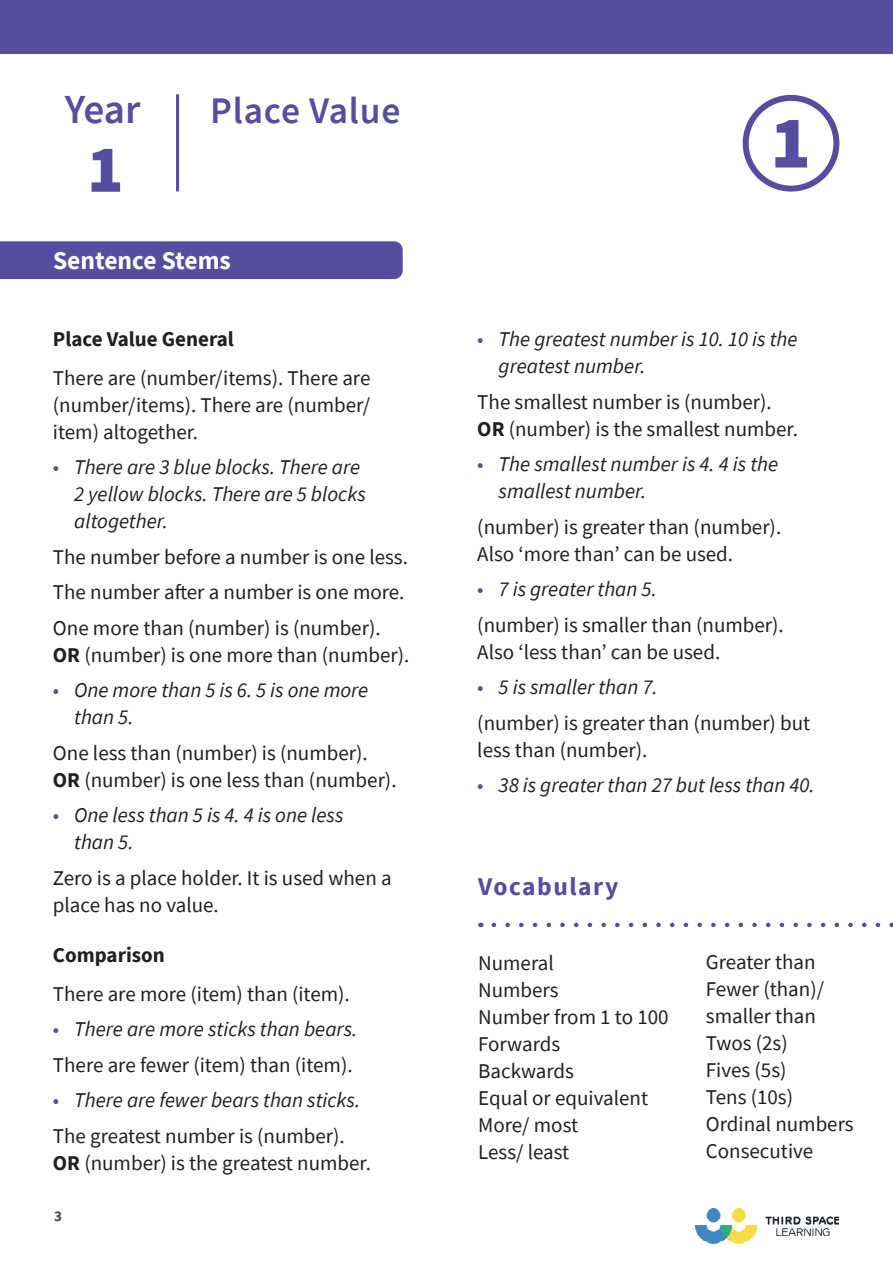
<style>
.page{position:relative;width:893px;height:1263px;background:#fff}
.page>*{position:absolute;margin:0;border:0;box-sizing:border-box;transform-origin:0 0}
.t1{font:900 74.85px "Source Sans Pro";color:#564da0}
.t2{font:900 67.5px "Source Sans Pro";color:#564da0}
.t3{font:600 41.25px "Source Sans Pro";color:#564da0}
.t4{font:600 37.5px "Source Sans Pro";letter-spacing:.02em;color:#564da0}
.t5{font:700 25.5px "Source Sans Pro";color:#fff}
.t6{font:700 25.5px "Source Sans Pro";letter-spacing:.06em;color:#564da0}
.BODY_TEXT{font:21px/27px "Source Sans Pro";color:#231f20}
.t7{font:italic 21px/27px "Source Sans Pro";color:#231f20}
.BODY_TEXT_FIRST_LINE{font:21px "Source Sans Pro";color:#231f20}
.MAIN_TEXT_TITLE{font:700 21px "Source Sans Pro";color:#231f20}
.BODY_TEXT-2{font:700 21px "Source Sans Pro";color:#231f20}
.t8{font:700 15px "Source Sans Pro";color:#444749}
.s1{font-style:normal;color:#564da0}
.s2{font-weight:700}
</style>
<div class="page">
<div style="left:0;top:0;width:893px;height:54px;background:#564da0"></div>
<div style="left:0;top:241px;width:403px;height:38px;background:#564da0"></div>
<img style="left:696px;top:1209px;width:143px;height:34px">
<svg style="left:494px;top:923px;width:399px;height:4px"></svg>
<hr style="left:176px;top:94px;width:3px;height:97px;background:#564da0">
<div style="left:743px;top:95px;width:96px;height:97px;border:6px solid #564da0;border-radius:50%"></div>
<p class="t3" style="left:65px;top:82px;width:77px">Year</p>
<p class="t2" style="left:87px;top:123px;width:38px">1</p>
<p class="t4" style="left:210px;top:86px;width:192px">Place Value</p>
<p class="t5" style="left:53px;top:243px;width:179px">Sentence Stems</p>
<p class="MAIN_TEXT_TITLE" style="left:53px;top:325px;width:182px">Place Value General</p>
<p class="BODY_TEXT" style="left:53px;top:364px;width:319px;text-align:justify">There are (number/items). There are (number/items). There are (number/ item) altogether.</p>
<p class="t7" style="left:74px;top:454px;width:293px;text-indent:-21px"><span class="s1">•</span> There are 3 blue blocks. There are<br>2 yellow blocks. There are 5 blocks altogether.</p>
<p class="BODY_TEXT" style="left:53px;top:543px;width:357px">The number before a number is one less.</p>
<p class="BODY_TEXT" style="left:53px;top:579px;width:353px">The number after a number is one more.</p>
<p class="BODY_TEXT" style="left:53px;top:614px;width:358px">One more than (number) is (number).<br><span class="s2">OR</span> (number) is one more than (number).</p>
<p class="t7" style="left:74px;top:677px;width:296px;text-indent:-21px"><span class="s1">•</span> One more than 5 is 6. 5 is one more than 5.</p>
<p class="BODY_TEXT" style="left:53px;top:739px;width:345px">One less than (number) is (number).<br><span class="s2">OR</span> (number) is one less than (number).</p>
<p class="t7" style="left:74px;top:802px;width:271px;text-indent:-21px"><span class="s1">•</span> One less than 5 is 4. 4 is one less than 5.</p>
<p class="BODY_TEXT" style="left:53px;top:864px;width:340px">Zero is a place holder. It is used when a place has no value.</p>
<p class="BODY_TEXT-2" style="left:53px;top:941px;width:113px">Comparison</p>
<p class="BODY_TEXT_FIRST_LINE" style="left:53px;top:980px;width:298px">There are more (item) than (item).</p>
<p class="t7" style="left:53px;top:1015px;width:306px"><span class="s1">•</span> There are more sticks than bears.</p>
<p class="BODY_TEXT_FIRST_LINE" style="left:53px;top:1051px;width:301px">There are fewer (item) than (item).</p>
<p class="t7" style="left:53px;top:1086px;width:309px"><span class="s1">•</span> There are fewer bears than sticks.</p>
<p class="BODY_TEXT" style="left:53px;top:1122px;width:319px">The greatest number is (number).<br><span class="s2">OR</span> (number) is the greatest number.</p>
<p class="t8" style="left:54px;top:1206px;width:9px">3</p>
<p class="t1" style="left:770px;top:91px;width:42px">1</p>
<p class="t7" style="left:499px;top:326px;width:300px;text-indent:-21px"><span class="s1">•</span> The greatest number is 10. 10 is the greatest number.</p>
<p class="BODY_TEXT" style="left:477px;top:388px;width:322px">The smallest number is (number).<br><span class="s2">OR</span> (number) is the smallest number.</p>
<p class="t7" style="left:499px;top:451px;width:281px;text-indent:-21px"><span class="s1">•</span> The smallest number is 4. 4 is the smallest number.</p>
<p class="BODY_TEXT" style="left:477px;top:513px;width:305px">(number) is greater than (number).<br>Also ‘more than’ can be used.</p>
<p class="t7" style="left:477px;top:576px;width:181px"><span class="s1">•</span> 7 is greater than 5.</p>
<p class="BODY_TEXT" style="left:477px;top:611px;width:308px">(number) is smaller than (number).<br>Also ‘less than’ can be used.</p>
<p class="t7" style="left:477px;top:674px;width:182px"><span class="s1">•</span> 5 is smaller than 7.</p>
<p class="BODY_TEXT" style="left:477px;top:709px;width:334px">(number) is greater than (number) but less than (number).</p>
<p class="t7" style="left:477px;top:772px;width:339px"><span class="s1">•</span> 38 is greater than 27 but less than 40.</p>
<p class="t6" style="left:478px;top:869px;width:142px">Vocabulary</p>
<p class="BODY_TEXT" style="left:478px;top:950px;width:77px">Numeral</p>
<p class="BODY_TEXT" style="left:478px;top:977px;width:82px">Numbers</p>
<p class="BODY_TEXT" style="left:478px;top:1004px;width:192px">Number from 1 to 100</p>
<p class="BODY_TEXT" style="left:478px;top:1031px;width:84px">Forwards</p>
<p class="BODY_TEXT" style="left:478px;top:1058px;width:97px">Backwards</p>
<p class="BODY_TEXT" style="left:478px;top:1085px;width:171px">Equal or equivalent</p>
<p class="BODY_TEXT" style="left:478px;top:1112px;width:101px">More/ most</p>
<p class="BODY_TEXT" style="left:478px;top:1139px;width:93px">Less/ least</p>
<p class="BODY_TEXT" style="left:706px;top:949px;width:111px">Greater than</p>
<p class="BODY_TEXT" style="left:706px;top:976px;width:120px">Fewer (than)/ smaller than</p>
<p class="BODY_TEXT" style="left:706px;top:1030px;width:83px">Twos (2s)</p>
<p class="BODY_TEXT" style="left:706px;top:1057px;width:82px">Fives (5s)</p>
<p class="BODY_TEXT" style="left:706px;top:1084px;width:89px">Tens (10s)</p>
<p class="BODY_TEXT" style="left:706px;top:1111px;width:149px">Ordinal numbers</p>
<p class="BODY_TEXT" style="left:706px;top:1138px;width:109px">Consecutive</p>
</div>
